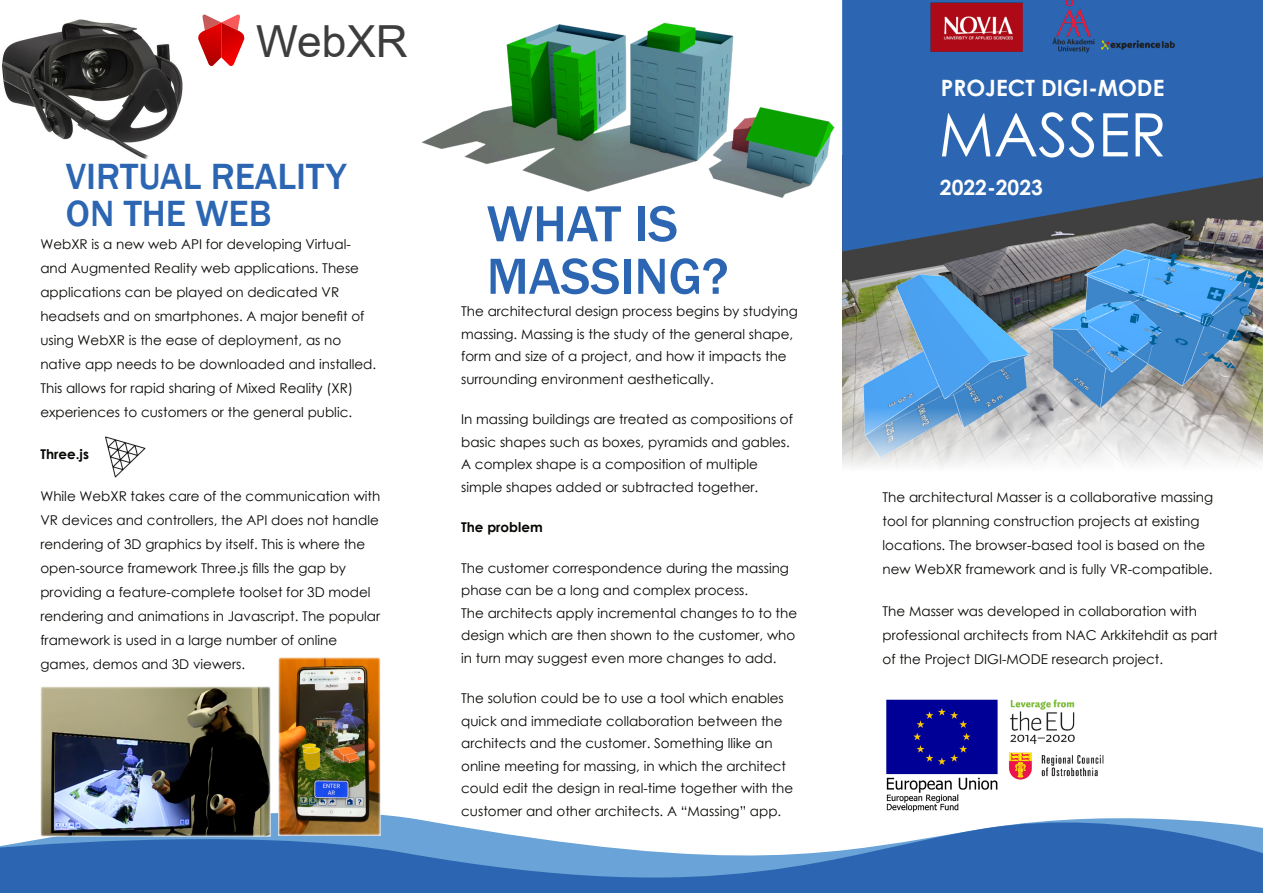
<style>
.page{position:relative;width:1263px;height:893px;background:#fff}
.page>*{position:absolute;margin:0;border:0;box-sizing:border-box;transform-origin:0 0}
.t1{font:60px "Century Gothic";color:#fff}
.t2{font:500 52.5px/52.5px "Franklin Gothic";color:#2c66b2}
.t3{font:44.25px "Arial";color:#3d3d3d}
.t4{font:500 37.5px/37.5px "Franklin Gothic";color:#2c66b2}
.t5{font:700 22.5px "Century Gothic";color:#fff}
.t6{font:700 21px "Century Gothic";color:#fff}
.t7{font:13.5px/24px "Century Gothic";color:#080704}
.t8{font:700 13.5px "Century Gothic";color:#080704}
</style>
<div class="page">
<img style="left:842px;top:251px;width:421px;height:156px">
<svg style="left:842px;top:407px;width:421px;height:60px"></svg>
<svg style="left:842px;top:0;width:421px;height:251px;background:#3363a2"></svg>
<svg style="left:0;top:813px;width:1263px;height:80px;fill:#2c66b2"></svg>
<img style="left:882px;top:699px;width:226px;height:118px">
<img style="left:2px;top:19px;width:181px;height:140px">
<img style="left:40px;top:686px;width:231px;height:150px">
<img style="left:927px;top:0;width:251px;height:53px">
<img style="left:421px;top:23px;width:414px;height:175px">
<img style="left:105px;top:436px;width:41px;height:42px">
<img style="left:278px;top:657px;width:103px;height:179px">
<svg style="left:198px;top:14px;width:47px;height:52px"></svg>
<h3 class="t3" style="left:256px;top:25px;width:153px">WebXR</h3>
<h3 class="t5" style="left:941px;top:79px;width:225px">PROJECT DIGI-MODE</h3>
<h1 class="t1" style="left:939px;top:111px;width:229px">MASSER</h1>
<h3 class="t6" style="left:940px;top:179px;width:104px">2022-2023</h3>
<h3 class="t4" style="left:66px;top:161px;width:282px">VIRTUAL REALITY<br>ON THE WEB</h3>
<p class="t7" style="left:40px;top:233px;width:337px">WebXR is a new web API for developing Virtual&shy;and Augmented Reality web applications. These applications can be played on dedicated VR headsets and on smartphones. A major benefit of using WebXR is the ease of deployment, as no native app needs to be downloaded and installed.<br>This allows for rapid sharing of Mixed Reality (XR) experiences to customers or the general public.</p>
<p class="t8" style="left:40px;top:449px;width:50px">Three.js</p>
<p class="t7" style="left:40px;top:485px;width:342px">While WebXR takes care of the communication with VR devices and controllers, the API does not handle rendering of 3D graphics by itself. This is where the open-source framework Three.js fills the gap by providing a feature-complete toolset for 3D model rendering and animations in Javascript. The popular framework is used in a large number of online games, demos and 3D viewers.</p>
<p class="t7" style="left:882px;top:486px;width:332px">The architectural Masser is a collaborative massing tool for planning construction projects at existing locations. The browser-based tool is based on the new WebXR framework and is fully VR-compatible.</p>
<h2 class="t2" style="left:487px;top:202px;width:243px">WHAT IS<br>MASSING?</h2>
<p class="t7" style="left:461px;top:301px;width:338px;line-height:22.5px">The architectural design process begins by studying massing. Massing is the study of the general shape, form and size of a project, and how it impacts the surrounding environment aesthetically.</p>
<p class="t7" style="left:461px;top:409px;width:333px;line-height:22.5px">In massing buildings are treated as compositions of basic shapes such as boxes, pyramids and gables.<br>A complex shape is a composition of multiple simple shapes added or subtracted together.</p>
<p class="t8" style="left:461px;top:522px;width:83px">The problem</p>
<p class="t7" style="left:461px;top:558px;width:337px;line-height:22.5px">The customer correspondence during the massing phase can be a long and complex process.<br>The architects apply incremental changes to to the design which are then shown to the customer, who in turn may suggest even more changes to add.</p>
<p class="t7" style="left:461px;top:688px;width:333px;line-height:22.5px">The solution could be to use a tool which enables quick and immediate collaboration between the architects and the customer. Something llike an online meeting for massing, in which the architect could edit the design in real-time together with the customer and other architects. A “Massing” app.</p>
<p class="t7" style="left:882px;top:600px;width:337px">The Masser was developed in collaboration with professional architects from NAC Arkkitehdit as part of the Project DIGI-MODE research project.</p>
</div>
